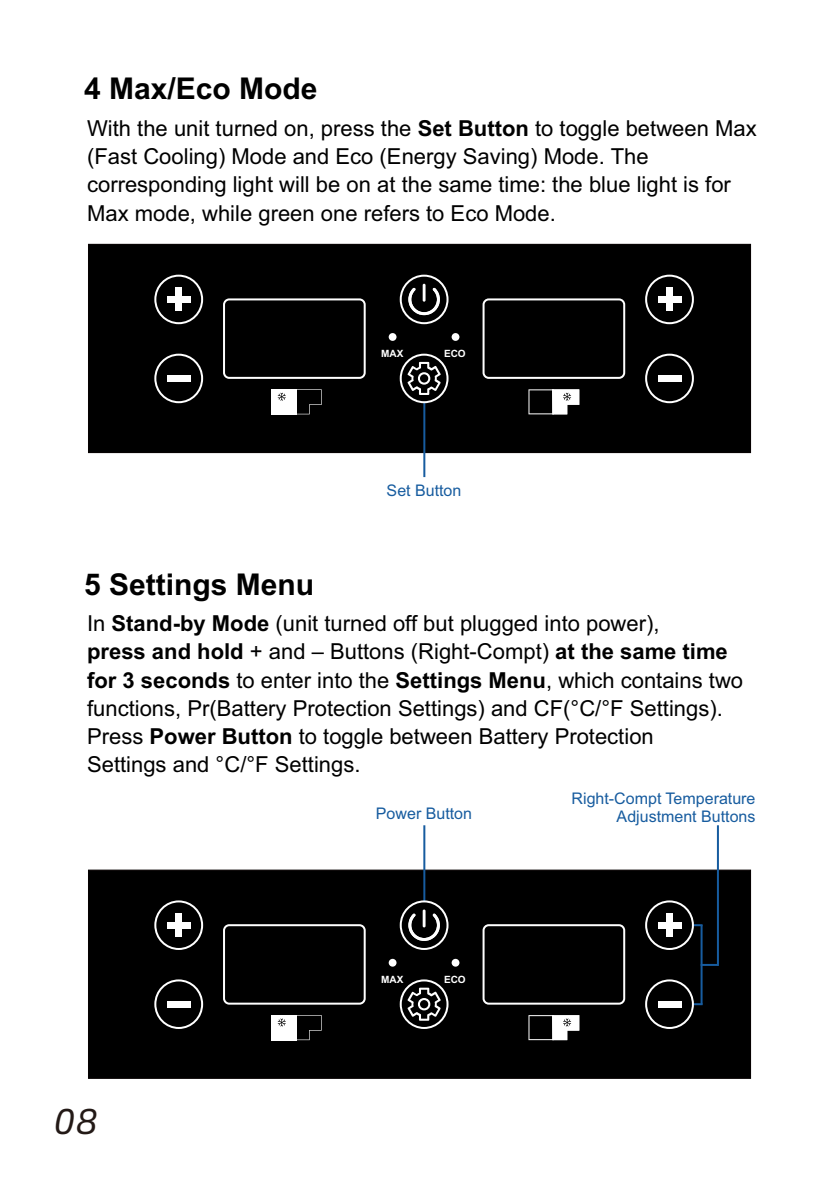
<style>
.page{position:relative;width:840px;height:1191px;background:#fff}
.page>*{position:absolute;margin:0;border:0;box-sizing:border-box;transform-origin:0 0}
.t1{font:italic 36px "Alibaba Sans";color:#231916}
.t2{font:700 30px "Arial";color:#000}
.t3{font:22px/28.2px "Arial";color:#000}
.t4{font:16px/17.8px "Arial";color:#175c9f;text-align:right}
.t5{font:700 10px "Arial";color:#fff}
.s1{font-weight:700}
</style>
<div class="page">
<div style="left:88px;top:869px;width:663px;height:210px;background:#000"></div>
<hr style="left:649px;top:924px;width:53px;height:2px;background:#175c9f">
<hr style="left:649px;top:1003px;width:53px;height:2px;background:#175c9f">
<hr style="left:700px;top:925px;width:2px;height:79px;background:#175c9f">
<svg style="left:700px;top:964px;width:16px;height:2px"></svg>
<hr style="left:716px;top:825px;width:2px;height:141px;background:#175c9f">
<svg style="left:154px;top:900px;width:49px;height:50px;background:#2f2f2f"></svg>
<div style="left:167px;top:922px;width:23px;height:6px;background:#fff"></div>
<div style="left:175px;top:913px;width:7px;height:24px;background:#fff"></div>
<div style="left:223px;top:924px;width:142px;height:80px;background:#000;border:2px solid #fff;border-radius:5px"></div>
<div style="left:154px;top:979px;width:49px;height:50px;background:#000;border:2px solid #fff;border-radius:50%"></div>
<div style="left:167px;top:1001px;width:23px;height:6px;background:#fff"></div>
<svg style="left:388px;top:958px;width:8px;height:8px"></svg>
<div style="left:451px;top:958px;width:8px;height:8px;background:#fff;border-radius:50%"></div>
<hr style="left:423px;top:825px;width:2px;height:107px;background:#175c9f">
<svg style="left:399px;top:900px;width:49px;height:50px"></svg>
<svg style="left:399px;top:979px;width:49px;height:50px"></svg>
<div style="left:482px;top:924px;width:143px;height:80px;background:#000;border:2px solid #fff;border-radius:5px"></div>
<svg style="left:644px;top:900px;width:49px;height:50px;background:#2d2d2d"></svg>
<div style="left:657px;top:922px;width:24px;height:6px;background:#fff"></div>
<div style="left:666px;top:913px;width:6px;height:24px;background:#fff"></div>
<svg style="left:644px;top:979px;width:49px;height:50px;background:#292929"></svg>
<div style="left:657px;top:1001px;width:24px;height:6px;background:#fff"></div>
<svg style="left:296px;top:1015px;width:25px;height:25px"></svg>
<div style="left:271px;top:1015px;width:25px;height:25px;background:#fff"></div>
<svg style="left:408px;top:913px;width:31px;height:28px"></svg>
<hr style="left:422px;top:909px;width:3px;height:18px;background:#fff">
<svg style="left:407px;top:987px;width:33px;height:33px"></svg>
<svg style="left:277px;top:1018px;width:8px;height:8px"></svg>
<svg style="left:528px;top:1015px;width:51px;height:25px"></svg>
<div style="left:88px;top:243px;width:663px;height:210px;background:#000"></div>
<div style="left:154px;top:275px;width:49px;height:49px;background:#000;border:2px solid #fff;border-radius:50%"></div>
<div style="left:167px;top:296px;width:23px;height:7px;background:#fff"></div>
<div style="left:175px;top:287px;width:7px;height:24px;background:#fff"></div>
<div style="left:223px;top:298px;width:142px;height:81px;background:#000;border:2px solid #fff;border-radius:5px"></div>
<div style="left:154px;top:354px;width:49px;height:49px;background:#000;border:2px solid #fff;border-radius:50%"></div>
<div style="left:167px;top:375px;width:23px;height:7px;background:#fff"></div>
<div style="left:388px;top:333px;width:8px;height:8px;background:#fff;border-radius:50%"></div>
<div style="left:451px;top:333px;width:8px;height:8px;background:#fff;border-radius:50%"></div>
<svg style="left:399px;top:275px;width:49px;height:49px"></svg>
<hr style="left:423px;top:370px;width:2px;height:107px;background:#175c9f">
<svg style="left:399px;top:354px;width:49px;height:49px"></svg>
<div style="left:482px;top:298px;width:143px;height:81px;background:#000;border:2px solid #fff;border-radius:5px"></div>
<div style="left:644px;top:275px;width:49px;height:49px;background:#000;border:2px solid #fff;border-radius:50%"></div>
<div style="left:657px;top:296px;width:24px;height:7px;background:#fff"></div>
<div style="left:666px;top:287px;width:6px;height:24px;background:#fff"></div>
<div style="left:644px;top:354px;width:49px;height:49px;background:#000;border:2px solid #fff;border-radius:50%"></div>
<div style="left:657px;top:375px;width:24px;height:7px;background:#fff"></div>
<svg style="left:296px;top:389px;width:25px;height:25px"></svg>
<div style="left:271px;top:389px;width:25px;height:25px;background:#fff"></div>
<svg style="left:408px;top:288px;width:31px;height:27px"></svg>
<hr style="left:422px;top:284px;width:3px;height:18px;background:#fff">
<svg style="left:407px;top:362px;width:33px;height:33px"></svg>
<svg style="left:277px;top:393px;width:8px;height:8px"></svg>
<svg style="left:528px;top:389px;width:51px;height:25px"></svg>
<h2 class="t2" style="left:84px;top:77px;width:235px">4 Max/Eco Mode</h2>
<p class="t3" style="left:87px;top:116px;width:670px">With the unit turned on, press the <span class="s1">Set Button</span> to toggle between Max (Fast Cooling) Mode and Eco (Energy Saving) Mode. The corresponding light will be on at the same time: the blue light is for Max mode, while green one refers to Eco Mode.</p>
<p class="t5" style="left:381px;top:350px;width:24px">MAX</p>
<p class="t5" style="left:444px;top:350px;width:23px">ECO</p>
<p class="t4" style="left:386px;top:483px;width:76px">Set Button</p>
<h2 class="t2" style="left:84px;top:572px;width:232px">5 Settings Menu</h2>
<p class="t3" style="left:87px;top:611px;width:657px">In <span class="s1">Stand-by Mode</span> (unit turned off but plugged into power),<br><span class="s1">press and hold</span> + and – Buttons (Right-Compt) <span class="s1">at the same time for 3 seconds</span> to enter into the <span class="s1">Settings Menu</span>, which contains two functions, Pr(Battery Protection Settings) and CF(°C/°F Settings).<br>Press <span class="s1">Power Button</span> to toggle between Battery Protection<br>Settings and °C/°F Settings.</p>
<p class="t4" style="left:571px;top:791px;width:185px">Right-Compt Temperature<br>Adjustment Buttons</p>
<p class="t4" style="left:376px;top:805px;width:98px">Power Button</p>
<h1 class="t1" style="left:54px;top:1106px;width:44px">08</h1>
<p class="t5" style="left:381px;top:975px;width:24px">MAX</p>
<p class="t5" style="left:444px;top:975px;width:23px">ECO</p>
</div>
